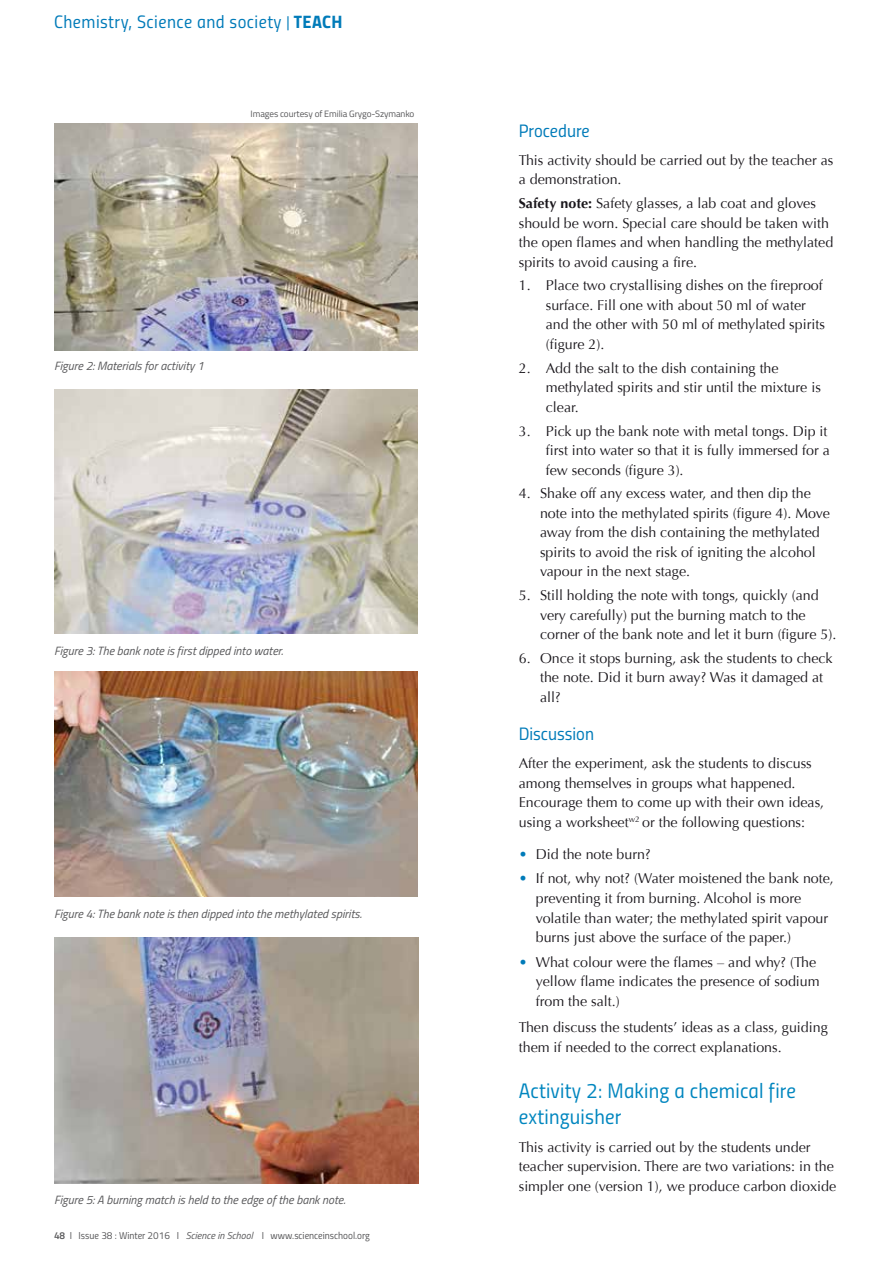
<style>
.page{position:relative;width:893px;height:1263px;background:#fff}
.page>*{position:absolute;margin:0;border:0;box-sizing:border-box;transform-origin:0 0}
.t1{font:21px/25.2px "Titillium Regular Upright";letter-spacing:.01em;color:#0086bf}
.t2{font:18px "Titillium Regular Upright";letter-spacing:.025em;color:#007bb9}
.t3{font:18px "Titillium Regular Upright";color:#007bb9}
.t4{font:14.25px/19.5px "Optima";color:#1a171c}
.t5{font:italic 12px "Titillium Web";color:#58585a}
.t6{font:10.05px "Titillium Regular Upright";color:#58585a}
.t7{font:9.15px "Titillium Web";letter-spacing:-.01em;color:#58585a}
.s1{font-size:15px}
.s2{font-family:"Titillium Bold Upright"}
.s3{font-family:"Titillium Semibold Upright"}
.s4{font-family:"Titillium Web";font-style:italic}
.s5{font-weight:700}
.s6{color:#007bb9}
</style>
<div class="page">
<img style="left:54px;top:938px;width:364px;height:245px">
<img style="left:54px;top:123px;width:364px;height:228px">
<img style="left:54px;top:390px;width:364px;height:244px">
<img style="left:54px;top:672px;width:364px;height:224px">
<p class="t2" style="left:54px;top:9px;width:290px">Chemistry, Science and society <span class="s1">|</span> <span class="s2">TEACH</span></p>
<p class="t7" style="left:251px;top:107px;width:165px">Images courtesy of Emilia Grygo-Szymanko</p>
<p class="t5" style="left:54px;top:357px;width:152px">Figure 2: Materials for activity 1</p>
<p class="t5" style="left:54px;top:642px;width:231px">Figure 3: The bank note is first dipped into water.</p>
<p class="t5" style="left:54px;top:905px;width:309px">Figure 4: The bank note is then dipped into the methylated spirits.</p>
<p class="t5" style="left:54px;top:1191px;width:293px">Figure 5: A burning match is held to the edge of the bank note.</p>
<p class="t6" style="left:54px;top:1228px;width:317px"><span class="s3">48</span> I Issue 38 : Winter 2016 I <span class="s4">Science in School</span> I www.scienceinschool.org</p>
<p class="t3" style="left:519px;top:117px;width:72px">Procedure</p>
<p class="t4" style="left:519px;top:150px;width:316px">This activity should be carried out by the teacher as a demonstration.</p>
<p class="t4" style="left:519px;top:194px;width:316px"><span class="s5">Safety note:</span> Safety glasses, a lab coat and gloves should be worn. Special care should be taken with the open flames and when handling the methylated spirits to avoid causing a fire.</p>
<p class="t4" style="left:546px;top:276px;width:281px;text-indent:-27px">1. Place two crystallising dishes on the fireproof surface. Fill one with about 50 ml of water and the other with 50 ml of methylated spirits (figure 2).</p>
<p class="t4" style="left:546px;top:358px;width:277px;text-indent:-27px">2. Add the salt to the dish containing the methylated spirits and stir until the mixture is clear.</p>
<p class="t4" style="left:546px;top:421px;width:286px;text-indent:-27px">3. Pick up the bank note with metal tongs. Dip it first into water so that it is fully immersed for a few seconds (figure 3).</p>
<p class="t4" style="left:540px;top:484px;width:291px;text-indent:-21px">4. Shake off any excess water, and then dip the note into the methylated spirits (figure 4). Move away from the dish containing the methylated spirits to avoid the risk of igniting the alcohol vapour in the next stage.</p>
<p class="t4" style="left:540px;top:586px;width:298px;text-indent:-21px">5. Still holding the note with tongs, quickly (and very carefully) put the burning match to the corner of the bank note and let it burn (figure 5).</p>
<p class="t4" style="left:540px;top:648px;width:294px;text-indent:-21px">6. Once it stops burning, ask the students to check the note. Did it burn away? Was it damaged at all?</p>
<p class="t3" style="left:519px;top:720px;width:77px">Discussion</p>
<p class="t4" style="left:519px;top:754px;width:307px">After the experiment, ask the students to discuss among themselves in groups what happened.<br>Encourage them to come up with their own ideas, using a worksheet<sup>w2</sup> or the following questions:</p>
<p class="t4" style="left:519px;top:844px;width:133px"><span class="s6">•</span> Did the note burn?</p>
<p class="t4" style="left:536px;top:869px;width:300px;text-indent:-17px"><span class="s6">•</span> If not, why not? (Water moistened the bank note, preventing it from burning. Alcohol is more volatile than water; the methylated spirit vapour burns just above the surface of the paper.)</p>
<p class="t4" style="left:536px;top:952px;width:285px;text-indent:-17px"><span class="s6">•</span> What colour were the flames – and why? (The yellow flame indicates the presence of sodium from the salt.)</p>
<p class="t4" style="left:519px;top:1018px;width:311px">Then discuss the students’ ideas as a class, guiding them if needed to the correct explanations.</p>
<h1 class="t1" style="left:519px;top:1077px;width:279px">Activity 2: Making a chemical fire extinguisher</h1>
<p class="t4" style="left:519px;top:1137px;width:319px">This activity is carried out by the students under teacher supervision. There are two variations: in the simpler one (version 1), we produce carbon dioxide</p>
</div>
